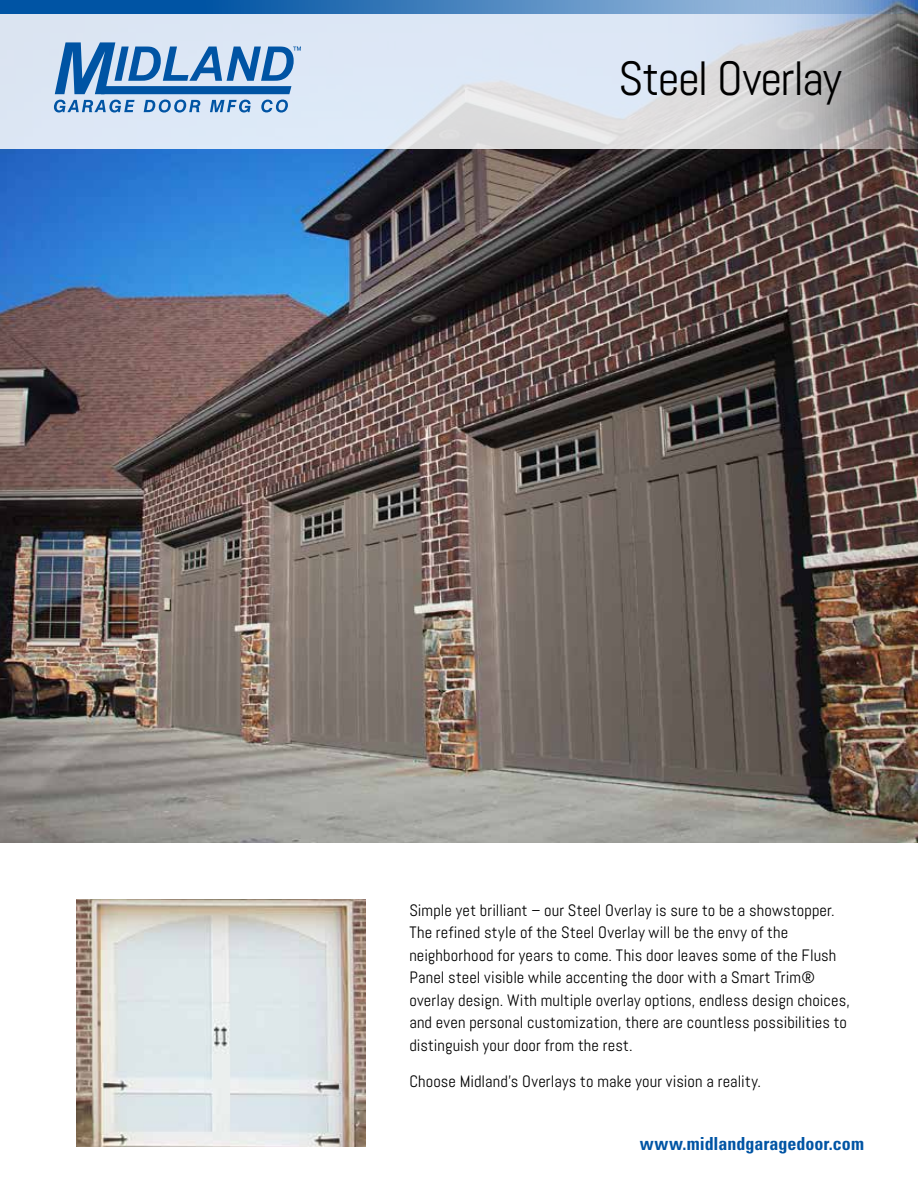
<style>
.page{position:relative;width:918px;height:1188px;background:#fff}
.page>*{position:absolute;margin:0;border:0;box-sizing:border-box;transform-origin:0 0}
.t1{font:48px "Abel";letter-spacing:-.025em;color:#000}
.t2{font:700 condensed 18px "Univers LT Std";color:#0054a4}
.t3{font:16.5px/22.5px "Abel";letter-spacing:.005em;color:#000}
</style>
<div class="page">
<img style="left:0;top:148px;width:918px;height:695px">
<svg style="left:0;top:14px;width:918px;height:134px;background:#d1d7e1"></svg>
<svg style="left:54px;top:100px;width:81px;height:13px"></svg>
<svg style="left:144px;top:100px;width:56px;height:13px"></svg>
<svg style="left:210px;top:100px;width:41px;height:13px"></svg>
<svg style="left:261px;top:100px;width:27px;height:13px"></svg>
<svg style="left:55px;top:42px;width:246px;height:52px;background:#72a0ce"></svg>
<svg style="left:0;top:0;width:918px;height:14px;background:#447fbb"></svg>
<img style="left:77px;top:900px;width:289px;height:246px">
<h1 class="t1" style="left:619px;top:48px;width:225px">Steel Overlay</h1>
<p class="t3" style="left:409px;top:899px;width:442px">Simple yet brilliant – our Steel Overlay is sure to be a showstopper.<br>The refined style of the Steel Overlay will be the envy of the neighborhood for years to come. This door leaves some of the Flush Panel steel visible while accenting the door with a Smart Trim® overlay design. With multiple overlay options, endless design choices, and even personal customization, there are countless possibilities to distinguish your door from the rest.</p>
<p class="t3" style="left:409px;top:1070px;width:353px">Choose Midland’s Overlays to make your vision a reality.</p>
<p class="t2" style="left:640px;top:1133px;width:226px">www.midlandgaragedoor.com</p>
</div>
